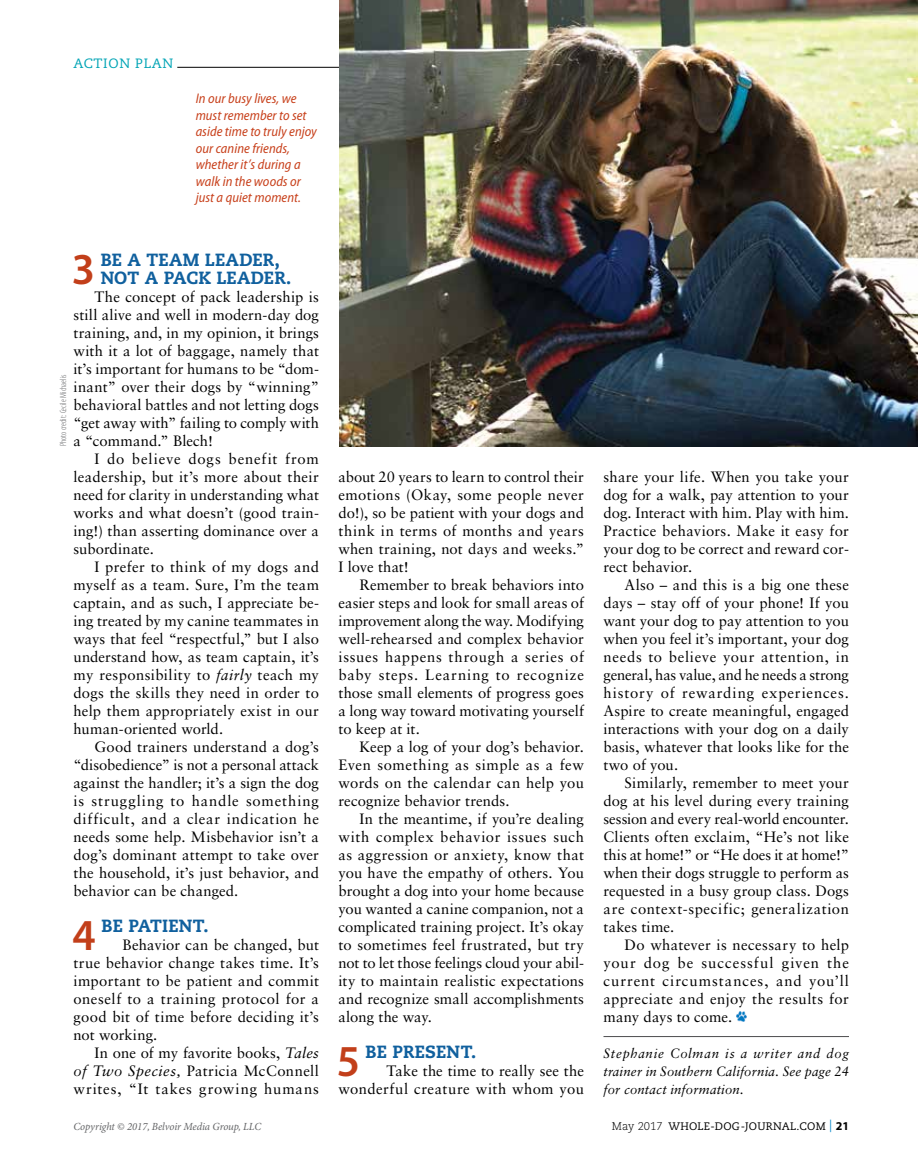
<style>
.page{position:relative;width:918px;height:1175px;background:#fff}
.page>*{position:absolute;margin:0;border:0;box-sizing:border-box;transform-origin:0 0}
.t1{font:600 44.4px "Myriad Pro";color:#c23f1a}
.t2{font:800 17.7px/18px "Caecilia LT Std";letter-spacing:.015em;color:#10609e}
.t3{font:15px/18px "Sabon LT Std";letter-spacing:.015em;color:#000;text-align:justify}
.t4{font:italic semi-condensed 14.1px/16.5px "Myriad Pro";letter-spacing:.005em;color:#c8411c}
.t5{font:italic 13.5px/18px "Sabon LT Std";letter-spacing:.015em;color:#000;text-align:justify}
.t6{font:13.5px "Caecilia LT Std";letter-spacing:.05em;color:#00a4b5}
.t7{font:italic 10.8px "Minion Pro";letter-spacing:-.01em;color:#636466}
.t8{font:10.8px "Caecilia LT Std";letter-spacing:.02em;color:#000}
.t9{font:300 condensed 9px "Myriad Pro";color:#636466}
.s1{font-style:italic}
.s2{font-weight:300;font-size:11.25px}
.s3{font-family:"Minion Pro";font-size:12.45px;color:#0085c8}
.s4{font-family:"Myriad Pro";font-weight:700;font-size:12px}
</style>
<div class="page">
<hr style="left:603px;top:1036px;width:246px;height:1px;background:#4d4d4f">
<svg style="left:737px;top:1011px;width:10px;height:10px"></svg>
<hr style="left:177px;top:67px;width:672px;height:1px;background:#000">
<img style="left:339px;top:0;width:579px;height:446px">
<p class="t6" style="left:74px;top:55px;width:100px">ACTION PLAN</p>
<p class="t4" style="left:196px;top:91px;width:123px">In our busy lives, we must remember to set aside time to truly enjoy our canine friends, whether it’s during a walk in the woods or just a quiet moment.</p>
<h1 class="t1" style="left:72px;top:240px;width:25px">3</h1>
<p class="t2" style="left:101px;top:250px;width:192px">BE A TEAM LEADER,<br>NOT A PACK LEADER.</p>
<p class="t3" style="left:74px;top:287px;width:247px;text-indent:21px">The concept of pack leadership is still alive and well in modern-day dog training, and, in my opinion, it brings with it a lot of baggage, namely that it’s important for humans to be “dom&shy;inant” over their dogs by “winning” behavioral battles and not letting dogs “get away with” failing to comply with a “command.” Blech!</p>
<p class="t3" style="left:74px;top:449px;width:247px;text-indent:21px">I do believe dogs benefit from leadership, but it’s more about their need for clarity in understanding what works and what doesn’t (good train&shy;ing!) than asserting dominance over a subordinate.</p>
<p class="t3" style="left:74px;top:557px;width:247px;text-indent:21px">I prefer to think of my dogs and myself as a team. Sure, I’m the team captain, and as such, I appreciate be&shy;ing treated by my canine teammates in ways that feel “respectful,” but I also understand how, as team captain, it’s my responsibility to <span class="s1">fairly</span> teach my dogs the skills they need in order to help them appropriately exist in our human-oriented world.</p>
<p class="t3" style="left:74px;top:737px;width:247px;text-indent:21px">Good trainers understand a dog’s “disobedience” is not a personal attack against the handler; it’s a sign the dog is struggling to handle something difficult, and a clear indication he needs some help. Misbehavior isn’t a dog’s dominant attempt to take over the household, it’s just behavior, and behavior can be changed.</p>
<h1 class="t1" style="left:73px;top:906px;width:25px">4</h1>
<p class="t2" style="left:102px;top:916px;width:109px">BE PATIENT.</p>
<p class="t9" style="left:58px;top:446px;width:73px;rotate:-90deg">Photo credit: Cecile Michaelis</p>
<p class="t3" style="left:73px;top:935px;width:247px;text-indent:49px">Behavior can be changed, but true behavior change takes time. It’s important to be patient and commit oneself to a training protocol for a good bit of time before deciding it’s not working.</p>
<p class="t3" style="left:73px;top:1043px;width:247px;text-indent:21px">In one of my favorite books, <span class="s1">Tales of Two Species,</span> Patricia McConnell writes, “It takes growing humans</p>
<p class="t3" style="left:338px;top:467px;width:247px">about 20 years to learn to control their emotions (Okay, some people never do!), so be patient with your dogs and think in terms of months and years when training, not days and weeks.” I love that!</p>
<p class="t3" style="left:338px;top:575px;width:247px;text-indent:21px">Remember to break behaviors into easier steps and look for small areas of improvement along the way. Modifying well-rehearsed and complex behavior issues happens through a series of baby steps. Learning to recognize those small elements of progress goes a long way toward motivating yourself to keep at it.</p>
<p class="t3" style="left:338px;top:737px;width:247px;text-indent:21px">Keep a log of your dog’s behavior.<br>Even something as simple as a few words on the calendar can help you recognize behavior trends.</p>
<p class="t3" style="left:338px;top:809px;width:247px;text-indent:21px">In the meantime, if you’re dealing with complex behavior issues such as aggression or anxiety, know that you have the empathy of others. You brought a dog into your home because you wanted a canine companion, not a complicated training project. It’s okay to sometimes feel frustrated, but try not to let those feelings cloud your abil&shy;ity to maintain realistic expectations and recognize small accomplishments along the way.</p>
<h1 class="t1" style="left:337px;top:1032px;width:25px">5</h1>
<p class="t2" style="left:366px;top:1042px;width:112px">BE PRESENT.</p>
<p class="t3" style="left:339px;top:1061px;width:247px;text-align:right">Take the time to really see the wonderful creature with whom you</p>
<p class="t3" style="left:603px;top:467px;width:247px">share your life. When you take your dog for a walk, pay attention to your dog. Interact with him. Play with him.<br>Practice behaviors. Make it easy for your dog to be correct and reward cor&shy;rect behavior.</p>
<p class="t3" style="left:603px;top:575px;width:247px;text-indent:21px">Also – and this is a big one these days – stay off of your phone! If you want your dog to pay attention to you when you feel it’s important, your dog needs to believe your attention, in general, has value, and he needs a strong history of rewarding experiences.<br>Aspire to create meaningful, engaged interactions with your dog on a daily basis, whatever that looks like for the two of you.</p>
<p class="t3" style="left:603px;top:773px;width:247px;text-indent:21px">Similarly, remember to meet your dog at his level during every training session and every real-world encounter.<br>Clients often exclaim, “He’s not like this at home!” or “He does it at home!” when their dogs struggle to perform as requested in a busy group class. Dogs are context-specific; generalization takes time.</p>
<p class="t3" style="left:603px;top:935px;width:247px;text-indent:21px">Do whatever is necessary to help your dog be successful given the current circumstances, and you’ll appreciate and enjoy the results for many days to come.</p>
<p class="t5" style="left:603px;top:1044px;width:247px">Stephanie Colman is a writer and dog trainer in Southern California. See page 24 for contact information.</p>
<p class="t7" style="left:74px;top:1120px;width:189px">Copyright © 2017, Belvoir Media Group, LLC</p>
<p class="t8" style="left:612px;top:1120px;width:239px"><span class="s2">May 2017</span> WHOLE-DOG-JOURNAL.COM <span class="s3">|</span> <span class="s4">21</span></p>
</div>
